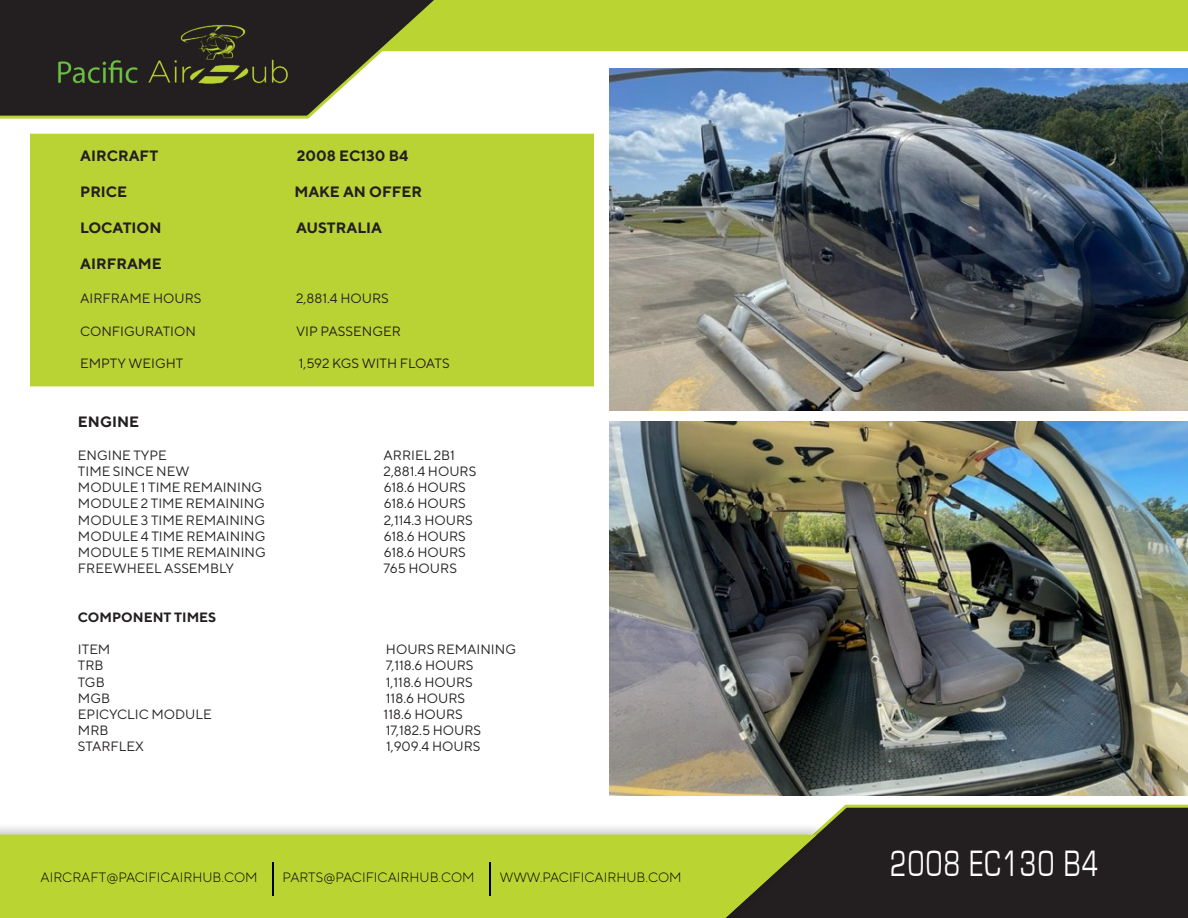
<style>
.page{position:relative;width:1188px;height:918px;background:#fff}
.page>*{position:absolute;margin:0;border:0;box-sizing:border-box;transform-origin:0 0}
.t1{font:37.8px "Eurostile";letter-spacing:.05em;color:#fff;scale:.71 1}
.t2{font:700 15px "TT Norms";color:#231f20}
.t3{font:13.5px "TT Norms";color:#231f20}
.t4{font:300 13.5px "TT Norms";color:#000101}
.t5{font:700 13.5px "TT Norms";color:#231f20}
</style>
<div class="page">
<div style="left:826px;top:804px;width:362px;height:114px;background:#231f20"></div>
<div style="left:0;top:822px;width:829px;height:96px;background:#000;opacity:.2"></div>
<div style="left:0;top:835px;width:817px;height:83px;background:#bad532"></div>
<hr style="left:272px;top:862px;width:2px;height:34px;background:#000">
<hr style="left:489px;top:862px;width:2px;height:34px;background:#000">
<svg style="left:0;top:0;width:515px;height:119px"></svg>
<div style="left:381px;top:0;width:807px;height:51px;background:#bad532"></div>
<img style="left:41px;top:12px;width:263px;height:92px">
<div style="left:30px;top:134px;width:564px;height:252px;background:#b9d334"></div>
<img style="left:610px;top:68px;width:578px;height:342px">
<img style="left:610px;top:421px;width:578px;height:375px">
<p class="t2" style="left:80px;top:146px;width:80px">AIRCRAFT</p>
<p class="t2" style="left:297px;top:146px;width:113px">2008 EC130 B4</p>
<p class="t2" style="left:80px;top:182px;width:49px">PRICE</p>
<p class="t2" style="left:294px;top:182px;width:129px">MAKE AN OFFER</p>
<p class="t2" style="left:80px;top:218px;width:83px">LOCATION</p>
<p class="t2" style="left:296px;top:218px;width:87px">AUSTRALIA</p>
<p class="t2" style="left:80px;top:254px;width:83px">AIRFRAME</p>
<p class="t3" style="left:80px;top:290px;width:123px">AIRFRAME HOURS</p>
<p class="t3" style="left:296px;top:290px;width:94px">2,881.4 HOURS</p>
<p class="t3" style="left:80px;top:323px;width:117px">CONFIGURATION</p>
<p class="t3" style="left:296px;top:323px;width:106px">VIP PASSENGER</p>
<p class="t3" style="left:80px;top:355px;width:105px">EMPTY WEIGHT</p>
<p class="t3" style="left:299px;top:355px;width:153px">1,592 KGS WITH FLOATS</p>
<p class="t2" style="left:78px;top:413px;width:63px">ENGINE</p>
<p class="t3" style="left:78px;top:447px;width:90px">ENGINE TYPE</p>
<p class="t3" style="left:384px;top:447px;width:73px">ARRIEL 2B1</p>
<p class="t3" style="left:78px;top:463px;width:113px">TIME SINCE NEW</p>
<p class="t3" style="left:384px;top:463px;width:94px">2,881.4 HOURS</p>
<p class="t3" style="left:78px;top:479px;width:186px">MODULE 1 TIME REMAINING</p>
<p class="t3" style="left:384px;top:479px;width:84px">618.6 HOURS</p>
<p class="t3" style="left:78px;top:495px;width:188px">MODULE 2 TIME REMAINING</p>
<p class="t3" style="left:384px;top:495px;width:84px">618.6 HOURS</p>
<p class="t3" style="left:78px;top:512px;width:189px">MODULE 3 TIME REMAINING</p>
<p class="t3" style="left:384px;top:512px;width:91px">2,114.3 HOURS</p>
<p class="t3" style="left:78px;top:528px;width:189px">MODULE 4 TIME REMAINING</p>
<p class="t3" style="left:384px;top:528px;width:84px">618.6 HOURS</p>
<p class="t3" style="left:78px;top:544px;width:189px">MODULE 5 TIME REMAINING</p>
<p class="t3" style="left:384px;top:544px;width:84px">618.6 HOURS</p>
<p class="t3" style="left:78px;top:560px;width:158px">FREEWHEEL ASSEMBLY</p>
<p class="t3" style="left:384px;top:560px;width:75px">765 HOURS</p>
<p class="t5" style="left:78px;top:609px;width:140px">COMPONENT TIMES</p>
<p class="t3" style="left:78px;top:641px;width:34px">ITEM</p>
<p class="t3" style="left:386px;top:641px;width:132px">HOURS REMAINING</p>
<p class="t3" style="left:78px;top:657px;width:27px">TRB</p>
<p class="t3" style="left:386px;top:657px;width:89px">7,118.6 HOURS</p>
<p class="t3" style="left:78px;top:674px;width:28px">TGB</p>
<p class="t3" style="left:386px;top:674px;width:88px">1,118.6 HOURS</p>
<p class="t3" style="left:78px;top:690px;width:34px">MGB</p>
<p class="t3" style="left:386px;top:690px;width:81px">118.6 HOURS</p>
<p class="t3" style="left:78px;top:706px;width:135px">EPICYCLIC MODULE</p>
<p class="t3" style="left:384px;top:706px;width:81px">118.6 HOURS</p>
<p class="t3" style="left:78px;top:722px;width:32px">MRB</p>
<p class="t3" style="left:386px;top:722px;width:97px">17,182.5 HOURS</p>
<p class="t3" style="left:78px;top:738px;width:67px">STARFLEX</p>
<p class="t3" style="left:386px;top:738px;width:96px">1,909.4 HOURS</p>
<p class="t4" style="left:41px;top:869px;width:219px">AIRCRAFT@PACIFICAIRHUB.COM</p>
<p class="t4" style="left:283px;top:869px;width:194px">PARTS@PACIFICAIRHUB.COM</p>
<p class="t4" style="left:500px;top:869px;width:183px">WWW.PACIFICAIRHUB.COM</p>
<h1 class="t1" style="left:890px;top:843px;width:295px">2008 EC130 B4</h1>
</div>
